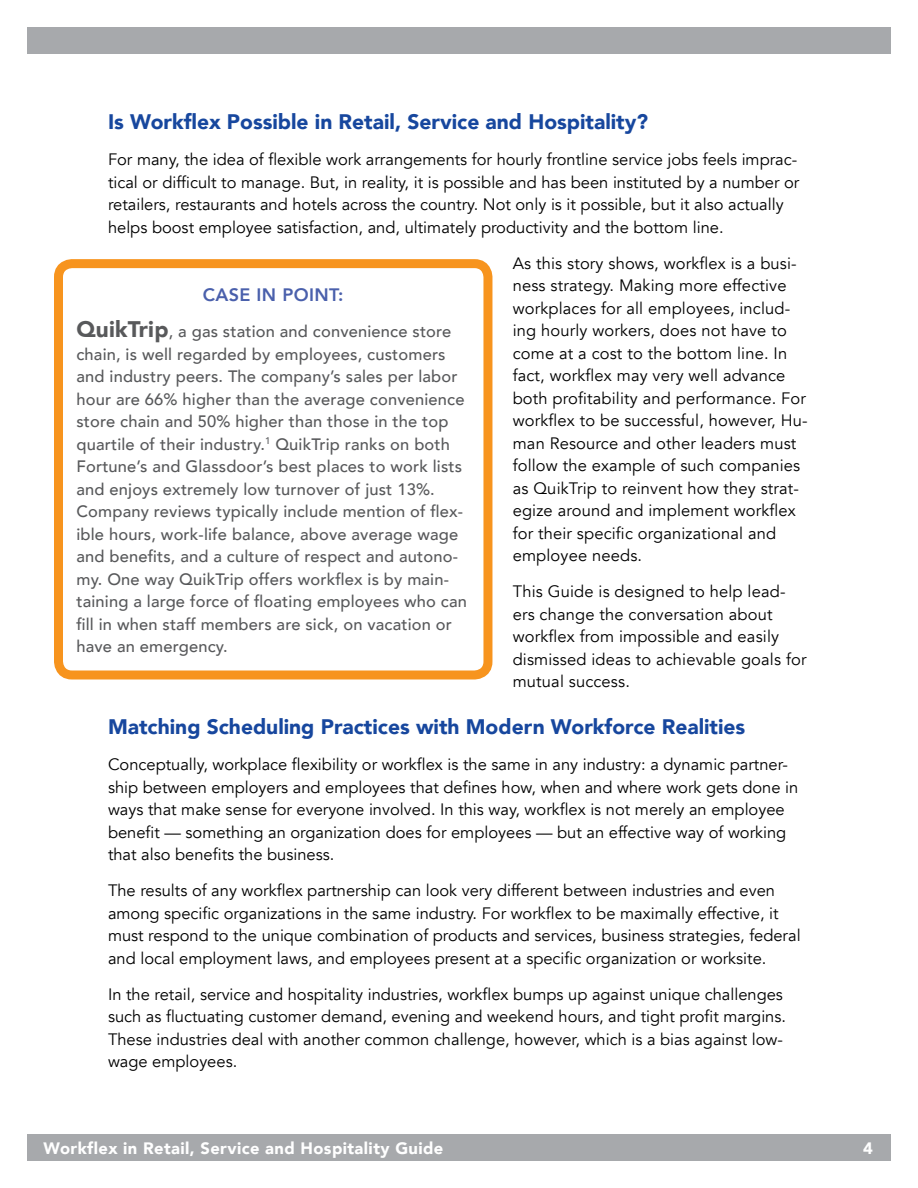
<style>
.page{position:relative;width:918px;height:1188px;background:#fff}
.page>*{position:absolute;margin:0;border:0;box-sizing:border-box;transform-origin:0 0}
.t1{font:900 21px "Avenir";color:#17479e}
.t2{font:800 18px "Avenir";letter-spacing:.02em;color:#4a60ac}
.t3{font:16.5px/22.5px "Avenir";color:#000}
.t4{font:500 16.5px/22.5px "Avenir";letter-spacing:.01em;color:#58595b}
.t5{font:900 16.5px "Avenir";letter-spacing:.025em;color:#fff}
.s1{font-weight:900;font-size:22.5px}
</style>
<div class="page">
<div style="left:27px;top:1134px;width:864px;height:27px;background:#a7a9ac"></div>
<div style="left:27px;top:27px;width:864px;height:27px;background:#a7a9ac"></div>
<div style="left:54px;top:259px;width:438px;height:421px;border:9px solid #f7941e;border-radius:14px"></div>
<p class="t1" style="left:108px;top:104px;width:542px">Is Workflex Possible in Retail, Service and Hospitality?</p>
<p class="t3" style="left:108px;top:148px;width:693px">For many, the idea of flexible work arrangements for hourly frontline service jobs feels imprac&shy;tical or difficult to manage. But, in reality, it is possible and has been instituted by a number or retailers, restaurants and hotels across the country. Not only is it possible, but it also actually helps boost employee satisfaction, and, ultimately productivity and the bottom line.</p>
<p class="t3" style="left:513px;top:252px;width:296px">As this story shows, workflex is a busi&shy;ness strategy. Making more effective workplaces for all employees, includ&shy;ing hourly workers, does not have to come at a cost to the bottom line. In fact, workflex may very well advance both profitability and performance. For workflex to be successful, however, Hu&shy;man Resource and other leaders must follow the example of such companies as QuikTrip to reinvent how they strat&shy;egize around and implement workflex for their specific organizational and employee needs.</p>
<p class="t3" style="left:513px;top:580px;width:295px">This Guide is designed to help lead&shy;ers change the conversation about workflex from impossible and easily dismissed ideas to achievable goals for mutual success.</p>
<p class="t1" style="left:108px;top:709px;width:639px">Matching Scheduling Practices with Modern Workforce Realities</p>
<p class="t3" style="left:108px;top:754px;width:692px">Conceptually, workplace flexibility or workflex is the same in any industry: a dynamic partner&shy;ship between employers and employees that defines how, when and where work gets done in ways that make sense for everyone involved. In this way, workflex is not merely an employee benefit — something an organization does for employees — but an effective way of working that also benefits the business.</p>
<p class="t3" style="left:108px;top:880px;width:694px">The results of any workflex partnership can look very different between industries and even among specific organizations in the same industry. For workflex to be maximally effective, it must respond to the unique combination of products and services, business strategies, federal and local employment laws, and employees present at a specific organization or worksite.</p>
<p class="t3" style="left:108px;top:983px;width:680px">In the retail, service and hospitality industries, workflex bumps up against unique challenges such as fluctuating customer demand, evening and weekend hours, and tight profit margins.<br>These industries deal with another common challenge, however, which is a bias against low&shy;wage employees.</p>
<p class="t2" style="left:203px;top:281px;width:142px">CASE IN POINT:</p>
<p class="t4" style="left:76px;top:319px;width:392px"><span class="s1">QuikTrip</span>, a gas station and convenience store chain, is well regarded by employees, customers and industry peers. The company’s sales per labor hour are 66% higher than the average convenience store chain and 50% higher than those in the top quartile of their industry.<sup>1</sup> QuikTrip ranks on both Fortune’s and Glassdoor’s best places to work lists and enjoys extremely low turnover of just 13%.<br>Company reviews typically include mention of flex&shy;ible hours, work-life balance, above average wage and benefits, and a culture of respect and autono&shy;my. One way QuikTrip offers workflex is by main&shy;taining a large force of floating employees who can fill in when staff members are sick, on vacation or have an emergency.</p>
<p class="t5" style="left:44px;top:1134px;width:401px">Workflex in Retail, Service and Hospitality Guide</p>
<p class="t5" style="left:863px;top:1134px;width:11px">4</p>
</div>
